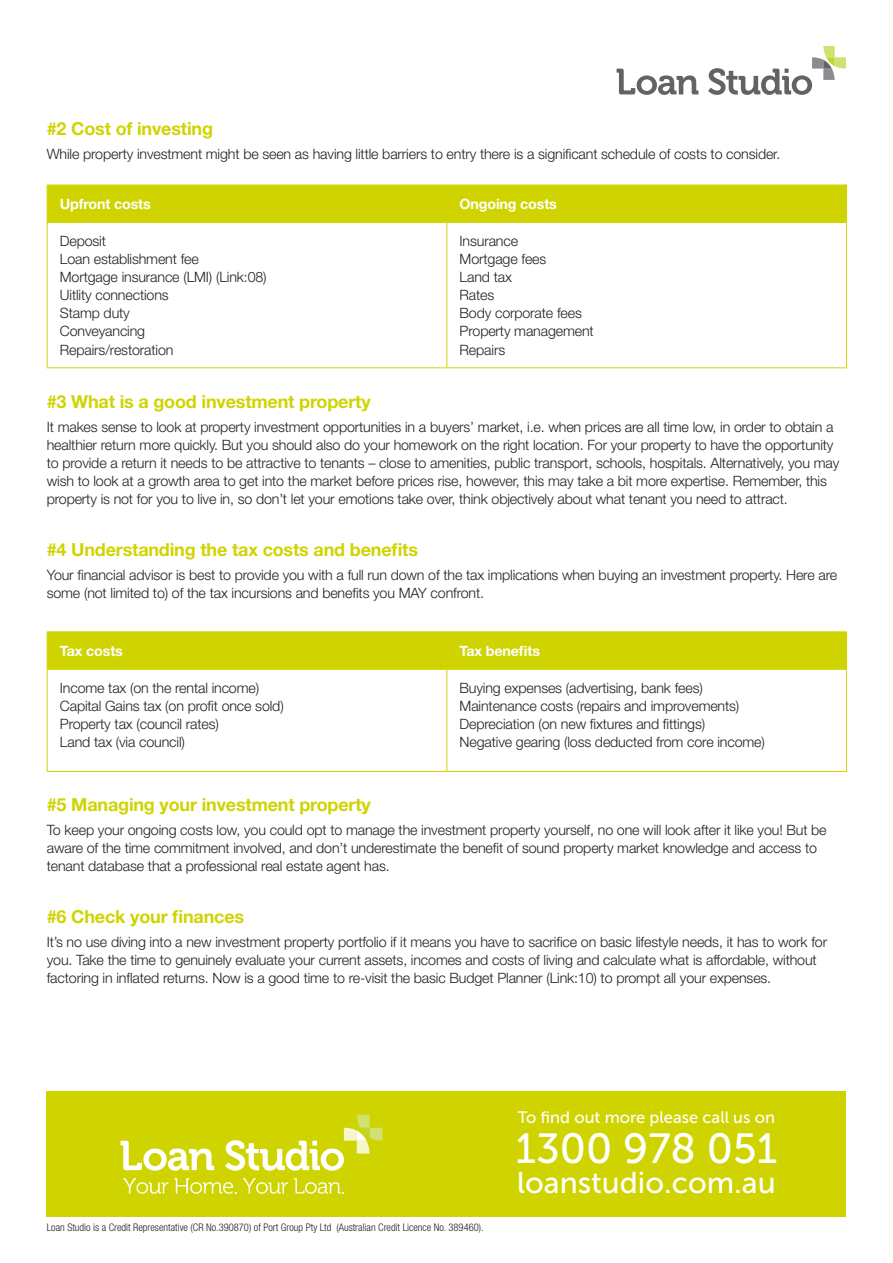
<style>
.page{position:relative;width:893px;height:1263px;background:#fff}
.page>*{position:absolute;margin:0;border:0;box-sizing:border-box;transform-origin:0 0}
.t1{font:42px "Museo Sans 500";color:#fff}
.t2{font:30px "Museo Sans 500";color:#fff}
.t3{font:700 18px "Helvetica Neue";letter-spacing:-.01em;color:#cfd400}
.t4{font:16.5px "Museo Sans 500";color:#fff}
.t5{font:300 14.25px/18px "Helvetica Neue";letter-spacing:-.01em;color:#231f20}
.t6{font:700 14.25px "Helvetica Neue";letter-spacing:-.01em;color:#fff}
.t7{font:300 condensed 10.5px "Helvetica Neue";color:#231f20}
</style>
<div class="page">
<svg style="left:617px;top:69px;width:81px;height:26px"></svg>
<svg style="left:708px;top:46px;width:138px;height:49px"></svg>
<div style="left:47px;top:1091px;width:799px;height:125px;background:#cfd400"></div>
<svg style="left:121px;top:1141px;width:93px;height:30px"></svg>
<svg style="left:225px;top:1115px;width:158px;height:56px"></svg>
<svg style="left:123px;top:1178px;width:45px;height:16px"></svg>
<svg style="left:174px;top:1178px;width:63px;height:16px"></svg>
<svg style="left:243px;top:1178px;width:45px;height:16px"></svg>
<svg style="left:294px;top:1178px;width:50px;height:16px"></svg>
<div style="left:48px;top:186px;width:798px;height:36px;background:#cfd400"></div>
<hr style="left:47px;top:185px;width:400px;height:1px;background:#cfd400">
<hr style="left:47px;top:185px;width:1px;height:37px;background:#cfd400">
<hr style="left:447px;top:185px;width:400px;height:1px;background:#cfd400">
<hr style="left:446px;top:185px;width:1px;height:37px;background:#cfd400">
<hr style="left:846px;top:185px;width:1px;height:37px;background:#cfd400">
<hr style="left:47px;top:222px;width:400px;height:1px;background:#cfd400">
<hr style="left:47px;top:223px;width:1px;height:144px;background:#cfd400">
<hr style="left:447px;top:222px;width:400px;height:1px;background:#cfd400">
<hr style="left:446px;top:223px;width:1px;height:144px;background:#cfd400">
<hr style="left:846px;top:223px;width:1px;height:144px;background:#cfd400">
<hr style="left:47px;top:367px;width:400px;height:1px;background:#cfd400">
<hr style="left:447px;top:367px;width:400px;height:1px;background:#cfd400">
<div style="left:48px;top:632px;width:798px;height:37px;background:#cfd400"></div>
<hr style="left:47px;top:631px;width:400px;height:1px;background:#cfd400">
<hr style="left:47px;top:632px;width:1px;height:37px;background:#cfd400">
<hr style="left:447px;top:631px;width:400px;height:1px;background:#cfd400">
<hr style="left:446px;top:632px;width:1px;height:37px;background:#cfd400">
<hr style="left:846px;top:632px;width:1px;height:37px;background:#cfd400">
<hr style="left:47px;top:669px;width:400px;height:1px;background:#cfd400">
<hr style="left:47px;top:670px;width:1px;height:101px;background:#cfd400">
<hr style="left:447px;top:669px;width:400px;height:1px;background:#cfd400">
<hr style="left:446px;top:670px;width:1px;height:101px;background:#cfd400">
<hr style="left:846px;top:670px;width:1px;height:101px;background:#cfd400">
<hr style="left:47px;top:771px;width:400px;height:1px;background:#cfd400">
<hr style="left:447px;top:771px;width:400px;height:1px;background:#cfd400">
<p class="t3" style="left:47px;top:117px;width:168px">#2 Cost of investing</p>
<p class="t5" style="left:47px;top:145px;width:735px">While property investment might be seen as having little barriers to entry there is a significant schedule of costs to consider.</p>
<p class="t6" style="left:60px;top:195px;width:92px">Upfront costs</p>
<p class="t6" style="left:460px;top:195px;width:99px">Ongoing costs</p>
<p class="t5" style="left:60px;top:232px;width:48px">Deposit</p>
<p class="t5" style="left:60px;top:250px;width:140px">Loan establishment fee</p>
<p class="t5" style="left:60px;top:268px;width:208px">Mortgage insurance (LMI) (Link:08)</p>
<p class="t5" style="left:60px;top:286px;width:110px">Uitlity connections</p>
<p class="t5" style="left:60px;top:304px;width:71px">Stamp duty</p>
<p class="t5" style="left:60px;top:322px;width:87px">Conveyancing</p>
<p class="t5" style="left:60px;top:340px;width:115px">Repairs/restoration</p>
<p class="t5" style="left:460px;top:232px;width:60px">Insurance</p>
<p class="t5" style="left:460px;top:250px;width:88px">Mortgage fees</p>
<p class="t5" style="left:460px;top:268px;width:54px">Land tax</p>
<p class="t5" style="left:460px;top:286px;width:36px">Rates</p>
<p class="t5" style="left:460px;top:304px;width:124px">Body corporate fees</p>
<p class="t5" style="left:460px;top:322px;width:136px">Property management</p>
<p class="t5" style="left:460px;top:340px;width:47px">Repairs</p>
<p class="t3" style="left:47px;top:390px;width:325px">#3 What is a good investment property</p>
<p class="t5" style="left:47px;top:418px;width:794px">It makes sense to look at property investment opportunities in a buyers’ market, i.e. when prices are all time low, in order to obtain a healthier return more quickly. But you should also do your homework on the right location. For your property to have the opportunity to provide a return it needs to be attractive to tenants – close to amenities, public transport, schools, hospitals. Alternatively, you may wish to look at a growth area to get into the market before prices rise, however, this may take a bit more expertise. Remember, this property is not for you to live in, so don’t let your emotions take over, think objectively about what tenant you need to attract.</p>
<p class="t3" style="left:47px;top:538px;width:373px">#4 Understanding the tax costs and benefits</p>
<p class="t5" style="left:47px;top:566px;width:792px">Your financial advisor is best to provide you with a full run down of the tax implications when buying an investment property. Here are some (not limited to) of the tax incursions and benefits you MAY confront.</p>
<p class="t6" style="left:60px;top:642px;width:64px">Tax costs</p>
<p class="t6" style="left:460px;top:642px;width:82px">Tax benefits</p>
<p class="t5" style="left:60px;top:679px;width:201px">Income tax (on the rental income)</p>
<p class="t5" style="left:60px;top:697px;width:225px">Capital Gains tax (on profit once sold)</p>
<p class="t5" style="left:60px;top:715px;width:161px">Property tax (council rates)</p>
<p class="t5" style="left:60px;top:733px;width:127px">Land tax (via council)</p>
<p class="t5" style="left:460px;top:679px;width:245px">Buying expenses (advertising, bank fees)</p>
<p class="t5" style="left:460px;top:697px;width:281px">Maintenance costs (repairs and improvements)</p>
<p class="t5" style="left:460px;top:715px;width:247px">Depreciation (on new fixtures and fittings)</p>
<p class="t5" style="left:460px;top:733px;width:307px">Negative gearing (loss deducted from core income)</p>
<p class="t3" style="left:47px;top:793px;width:326px">#5 Managing your investment property</p>
<p class="t5" style="left:47px;top:821px;width:781px">To keep your ongoing costs low, you could opt to manage the investment property yourself, no one will look after it like you! But be aware of the time commitment involved, and don’t underestimate the benefit of sound property market knowledge and access to tenant database that a professional real estate agent has.</p>
<p class="t3" style="left:47px;top:905px;width:199px">#6 Check your finances</p>
<p class="t5" style="left:47px;top:933px;width:782px">It’s no use diving into a new investment property portfolio if it means you have to sacrifice on basic lifestyle needs, it has to work for you. Take the time to genuinely evaluate your current assets, incomes and costs of living and calculate what is affordable, without factoring in inflated returns. Now is a good time to re-visit the basic Budget Planner (Link:10) to prompt all your expenses.</p>
<p class="t7" style="left:47px;top:1221px;width:438px">Loan Studio is a Credit Representative (CR No.390870) of Port Group Pty Ltd (Australian Credit Licence No. 389460).</p>
<p class="t4" style="left:518px;top:1108px;width:259px">To find out more please call us on</p>
<p class="t1" style="left:515px;top:1126px;width:263px">1300 978 051</p>
<p class="t2" style="left:517px;top:1166px;width:260px">loanstudio.com.au</p>
</div>
